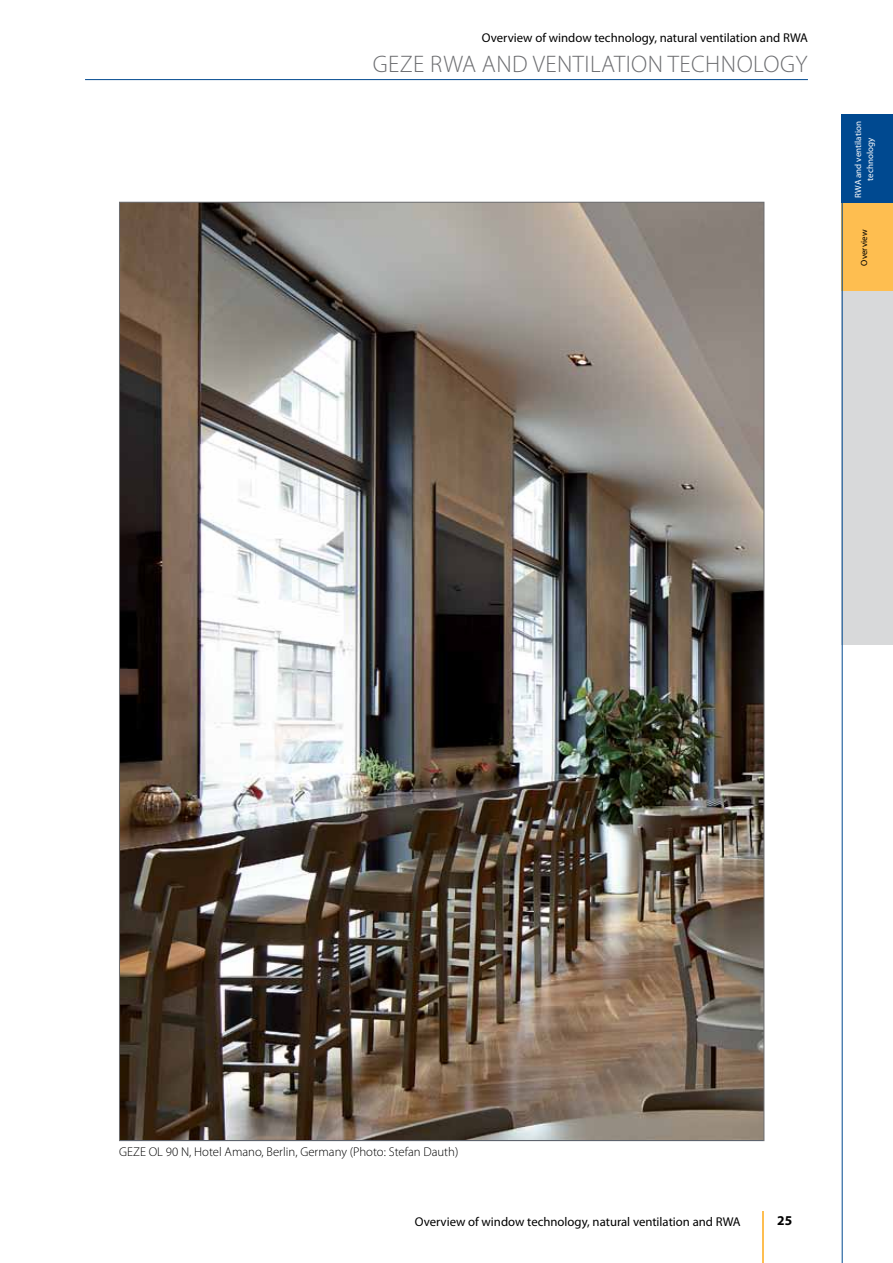
<style>
.page{position:relative;width:893px;height:1263px;background:#fff}
.page>*{position:absolute;margin:0;border:0;box-sizing:border-box;transform-origin:0 0}
.t1{font:300 24px "Myriad Pro";letter-spacing:.02em;color:#6d6e71}
.t2{font:700 13.5px "Myriad Pro";color:#000}
.t3{font:12.75px "Myriad Pro";color:#000}
.t4{font:300 12.75px "Myriad Pro";color:#000}
.t5{font:9px/12px "Myriad Pro";color:#fff;text-align:center}
.t6{font:9px "Myriad Pro";color:#000}
</style>
<div class="page">
<hr style="left:85px;top:79px;width:723px;height:1px;background:#004990">
<hr style="left:762px;top:1212px;width:2px;height:51px;background:#febe50">
<div style="left:842px;top:115px;width:51px;height:88px;background:#004990"></div>
<div style="left:842px;top:203px;width:51px;height:88px;background:#febe50"></div>
<div style="left:842px;top:291px;width:51px;height:89px;background:#d8d9da"></div>
<div style="left:842px;top:379px;width:51px;height:89px;background:#d8d9da"></div>
<div style="left:842px;top:468px;width:51px;height:88px;background:#d8d9da"></div>
<div style="left:842px;top:556px;width:51px;height:88px;background:#d8d9da"></div>
<hr style="left:842px;top:202px;width:1px;height:1061px;background:#004990">
<img style="left:121px;top:204px;width:641px;height:935px">
<p class="t3" style="left:482px;top:30px;width:328px">Overview of window technology, natural ventilation and RWA</p>
<h1 class="t1" style="left:373px;top:50px;width:436px">GEZE RWA and Ventilation Technology</h1>
<p class="t5" style="left:852px;top:197px;width:78px;rotate:-90deg">RWA and ventilation technology</p>
<p class="t6" style="left:858px;top:266px;width:37px;rotate:-90deg">Overview</p>
<p class="t4" style="left:119px;top:1144px;width:341px">GEZE OL 90 N, Hotel Amano, Berlin, Germany (Photo: Stefan Dauth)</p>
<p class="t3" style="left:415px;top:1213px;width:328px">Overview of window technology, natural ventilation and RWA</p>
<p class="t2" style="left:777px;top:1212px;width:16px">25</p>
</div>
